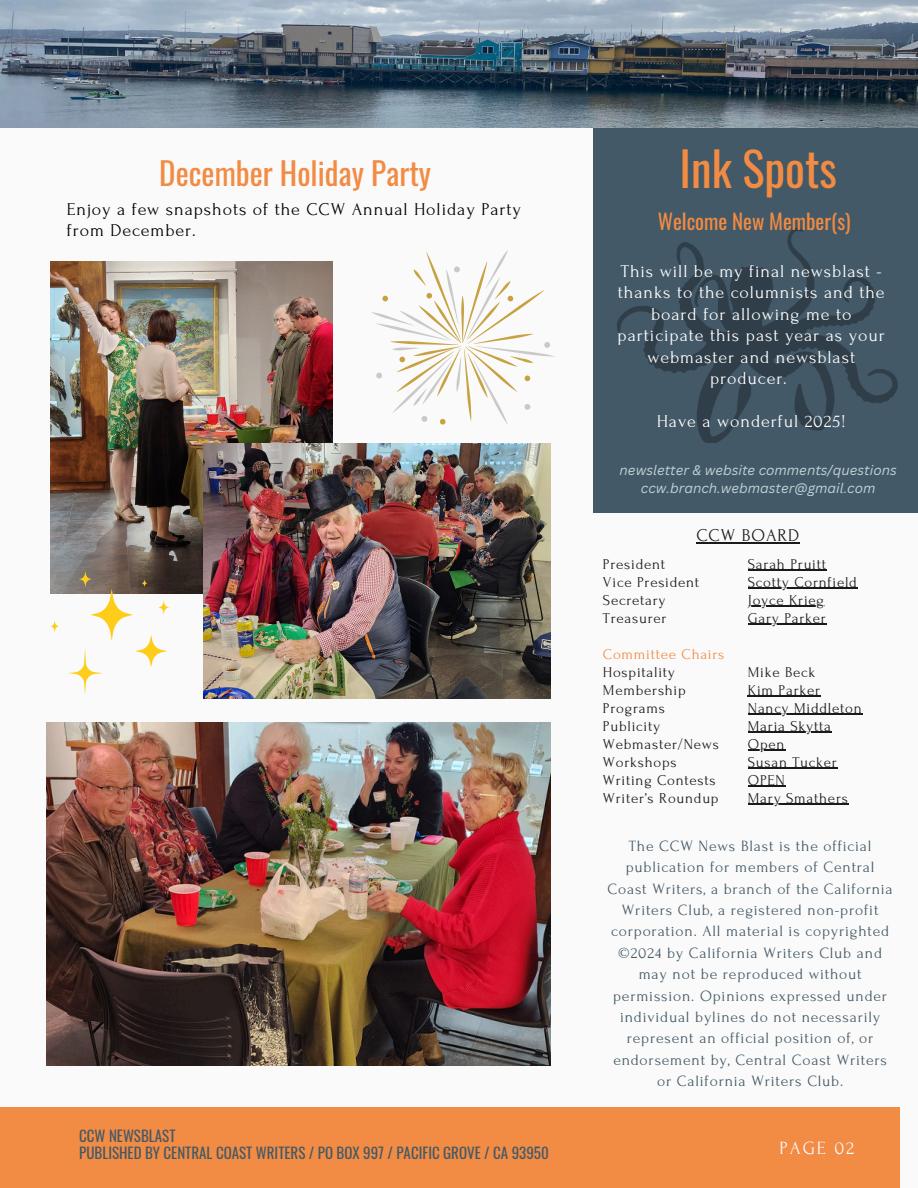
<style>
.page{position:relative;width:918px;height:1188px;background:#fafafa}
.page>*{position:absolute;margin:0;border:0;box-sizing:border-box;transform-origin:0 0}
.t1{font:46.65px "Oswald";color:#f28b43}
.t2{font:31.2px "Oswald";color:#f28b43}
.t3{font:21px "Oswald";color:#f28b43}
.t4{font:18.6px "Forum";letter-spacing:.1em;color:#fafafa}
.t5{font:18px/21.3px "Forum";letter-spacing:.05em;color:#fff;text-align:center}
.t6{font:18px/21px "Forum";letter-spacing:.05em;color:#000}
.t7{font:18px "Forum";letter-spacing:.05em;color:#1a1a1a}
.t8{font:15.6px/21.3px "Forum";letter-spacing:.05em;color:#435967;text-align:center}
.t9{font:15px "Forum";letter-spacing:.05em;color:#1a1a1a}
.t10{font:15px/16.8px "Oswald";color:#435967}
.t11{font:15px "Forum";letter-spacing:.05em;color:#f28b43}
.t12{font:italic 13.5px "Canva Sans";color:#bfd4d8}
</style>
<div class="page">
<div style="left:594px;top:104px;width:324px;height:409px;background:#435967"></div>
<div style="left:0;top:1107px;width:900px;height:81px;background:#f28b43"></div>
<img style="left:0;top:0;width:918px;height:127px">
<img style="left:618px;top:228px;width:280px;height:215px">
<img style="left:46px;top:722px;width:504px;height:343px">
<img style="left:50px;top:261px;width:282px;height:332px">
<img style="left:203px;top:443px;width:348px;height:255px">
<svg style="left:372px;top:250px;width:183px;height:175px"></svg>
<svg style="left:50px;top:620px;width:9px;height:12px"></svg>
<svg style="left:68px;top:571px;width:101px;height:123px"></svg>
<hr style="left:696px;top:542px;width:104px;height:1px;background:#1a1a1a">
<hr style="left:748px;top:570px;width:79px;height:1px;background:#1a1a1a">
<hr style="left:748px;top:588px;width:110px;height:1px;background:#1a1a1a">
<hr style="left:748px;top:606px;width:77px;height:1px;background:#1a1a1a">
<hr style="left:748px;top:624px;width:79px;height:1px;background:#1a1a1a">
<hr style="left:748px;top:696px;width:73px;height:1px;background:#1a1a1a">
<hr style="left:748px;top:714px;width:115px;height:1px;background:#1a1a1a">
<hr style="left:748px;top:732px;width:84px;height:1px;background:#1a1a1a">
<hr style="left:748px;top:750px;width:37px;height:1px;background:#1a1a1a">
<hr style="left:748px;top:768px;width:90px;height:1px;background:#1a1a1a">
<hr style="left:748px;top:786px;width:38px;height:1px;background:#1a1a1a">
<hr style="left:748px;top:804px;width:101px;height:1px;background:#1a1a1a">
<p class="t2" style="left:159px;top:149px;width:273px">December Holiday Party</p>
<p class="t6" style="left:67px;top:199px;width:456px">Enjoy a few snapshots of the CCW Annual Holiday Party from December.</p>
<p class="t10" style="left:79px;top:1127px;width:471px">CCW NEWSBLAST<br>PUBLISHED BY CENTRAL COAST WRITERS / PO BOX 997 / PACIFIC GROVE / CA 93950</p>
<p class="t1" style="left:680px;top:133px;width:159px">Ink Spots</p>
<p class="t3" style="left:658px;top:205px;width:194px">Welcome New Member(s)</p>
<p class="t5" style="left:618px;top:261px;width:269px">This will be my final newsblast - thanks to the columnists and the board for allowing me to participate this past year as your webmaster and newsblast producer.</p>
<p class="t5" style="left:657px;top:411px;width:190px">Have a wonderful 2025!</p>
<p class="t12" style="left:620px;top:461px;width:279px">newsletter &amp; website comments/questions</p>
<p class="t12" style="left:641px;top:479px;width:236px">ccw.branch.webmaster@gmail.com</p>
<p class="t7" style="left:696px;top:526px;width:104px">CCW BOARD</p>
<h1 class="t9" style="left:603px;top:556px;width:64px">President</h1>
<h3 class="t9" style="left:603px;top:574px;width:98px">Vice President</h3>
<p class="t9" style="left:603px;top:592px;width:64px">Secretary</p>
<h5 class="t9" style="left:603px;top:610px;width:65px">Treasurer</h5>
<h5 class="t11" style="left:603px;top:646px;width:123px">Committee Chairs</h5>
<p class="t9" style="left:603px;top:664px;width:74px">Hospitality</p>
<p class="t9" style="left:603px;top:682px;width:84px">Membership</p>
<h2 class="t9" style="left:603px;top:700px;width:64px">Programs</h2>
<h5 class="t9" style="left:603px;top:718px;width:59px">Publicity</h5>
<p class="t9" style="left:603px;top:736px;width:117px">Webmaster/News</p>
<p class="t9" style="left:603px;top:754px;width:75px">Workshops</p>
<p class="t9" style="left:603px;top:772px;width:114px">Writing Contests</p>
<h4 class="t9" style="left:603px;top:790px;width:117px">Writer’s Roundup</h4>
<p class="t9" style="left:748px;top:556px;width:80px">Sarah Pruitt</p>
<p class="t9" style="left:748px;top:574px;width:111px">Scotty Cornfield</p>
<p class="t9" style="left:748px;top:592px;width:78px">Joyce Krieg</p>
<p class="t9" style="left:748px;top:610px;width:80px">Gary Parker</p>
<p class="t9" style="left:748px;top:664px;width:69px">Mike Beck</p>
<p class="t9" style="left:748px;top:682px;width:74px">Kim Parker</p>
<p class="t9" style="left:748px;top:700px;width:115px">Nancy Middleton</p>
<p class="t9" style="left:748px;top:718px;width:85px">Maria Skytta</p>
<p class="t9" style="left:748px;top:736px;width:38px">Open</p>
<p class="t9" style="left:748px;top:754px;width:90px">Susan Tucker</p>
<p class="t9" style="left:748px;top:772px;width:39px">OPEN</p>
<p class="t9" style="left:748px;top:790px;width:102px">Mary Smathers</p>
<p class="t8" style="left:608px;top:835px;width:287px">The CCW News Blast is the official publication for members of Central Coast Writers, a branch of the California Writers Club, a registered non-profit corporation. All material is copyrighted ©2024 by California Writers Club and may not be reproduced without permission. Opinions expressed under individual bylines do not necessarily represent an official position of, or endorsement by, Central Coast Writers or California Writers Club.</p>
<p class="t4" style="left:780px;top:1138px;width:76px">PAGE 02</p>
</div>
